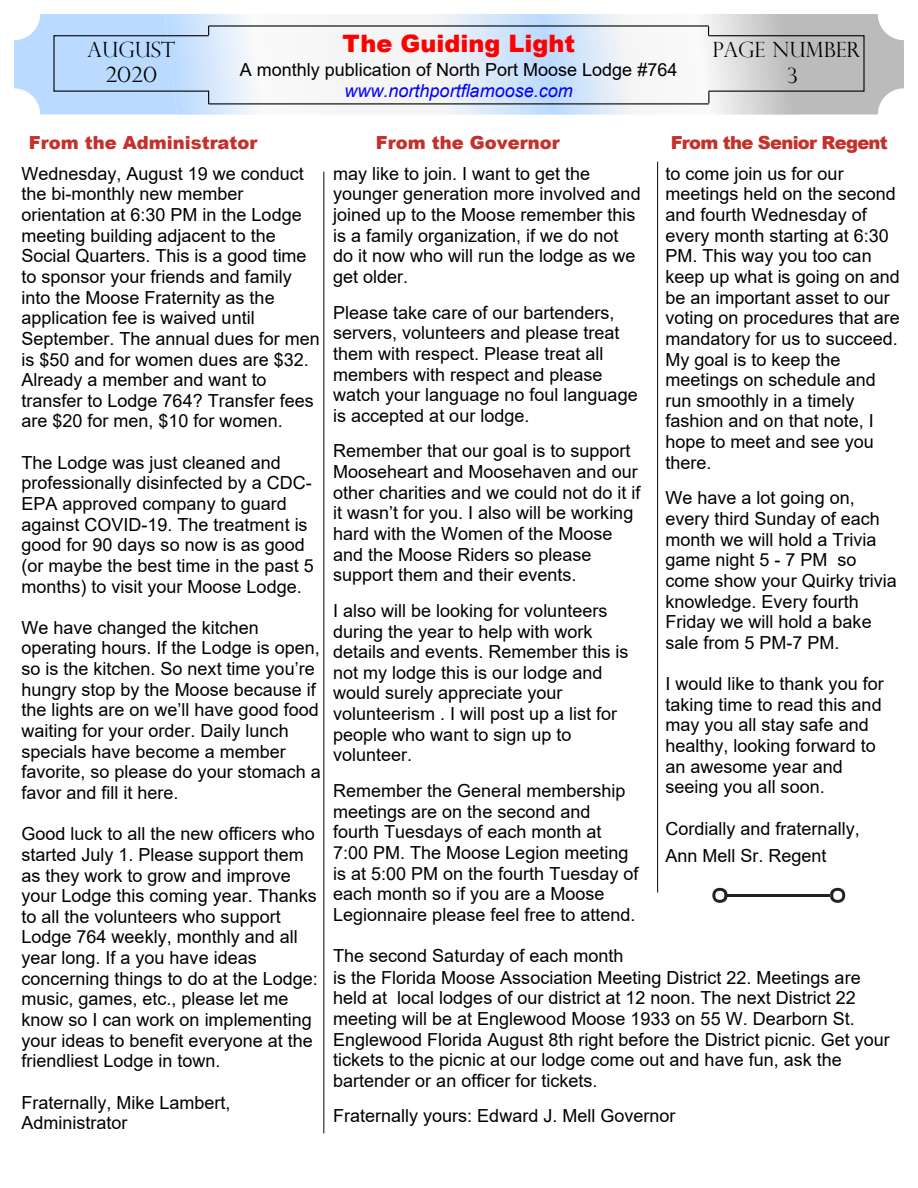
<style>
.page{position:relative;width:918px;height:1188px;background:#fff}
.page>*{position:absolute;margin:0;border:0;box-sizing:border-box;transform-origin:0 0}
.t1{font:900 24px "Arial";color:#f00}
.t2{font:300 21px/24.9px "Perpetua Titling";color:#000;text-align:center}
.t3{font:18px/20.7px "Arial";color:#000}
.t4{font:900 18px "Arial";letter-spacing:-.005em;color:#c6302b}
.t5{font:italic 18px "Arial";color:#00f}
.t6{font:900 18px "Arial";letter-spacing:-.045em;color:#c6302b}
</style>
<div class="page">
<svg style="left:14px;top:14px;width:890px;height:100px"></svg>
<svg style="left:712px;top:888px;width:15px;height:15px"></svg>
<svg style="left:830px;top:888px;width:15px;height:15px"></svg>
<hr style="left:727px;top:894px;width:103px;height:3px;background:#222225">
<hr style="left:657px;top:162px;width:1px;height:731px;background:#222225">
<hr style="left:323px;top:172px;width:1px;height:961px;background:#222225">
<p class="t2" style="left:88px;top:38px;width:89px">AUGUST<br>2020</p>
<h1 class="t1" style="left:342px;top:35px;width:234px">The Guiding Light</h1>
<p class="t3" style="left:240px;top:61px;width:439px">A monthly publication of North Port Moose Lodge #764</p>
<p class="t5" style="left:345px;top:84px;width:230px">www.northportflamoose.com</p>
<p class="t2" style="left:787px;top:37px;width:74px;line-height:26.4px;text-align:left;text-indent:-75px">PAGE NUMBER<br>3</p>
<p class="t4" style="left:29px;top:136px;width:230px">From the Administrator</p>
<p class="t4" style="left:376px;top:136px;width:185px">From the Governor</p>
<p class="t6" style="left:671px;top:136px;width:219px">From the Senior Regent</p>
<p class="t3" style="left:21px;top:165px;width:300px">Wednesday, August 19 we conduct the bi-monthly new member orientation at 6:30 PM in the Lodge meeting building adjacent to the<br>Social Quarters. This is a good time to sponsor your friends and family into the Moose Fraternity as the application fee is waived until<br>September. The annual dues for men is $50 and for women dues are $32.<br>Already a member and want to transfer to Lodge 764? Transfer fees are $20 for men, $10 for women.</p>
<p class="t3" style="left:21px;top:454px;width:294px">The Lodge was just cleaned and professionally disinfected by a CDC-EPA approved company to guard against COVID-19. The treatment is good for 90 days so now is as good (or maybe the best time in the past 5 months) to visit your Moose Lodge.</p>
<p class="t3" style="left:21px;top:619px;width:301px">We have changed the kitchen operating hours. If the Lodge is open, so is the kitchen. So next time you’re hungry stop by the Moose because if the lights are on we’ll have good food waiting for your order. Daily lunch specials have become a member favorite, so please do your stomach a favor and fill it here.</p>
<p class="t3" style="left:21px;top:825px;width:298px">Good luck to all the new officers who started July 1. Please support them as they work to grow and improve your Lodge this coming year. Thanks to all the volunteers who support Lodge 764 weekly, monthly and all year long. If a you have ideas concerning things to do at the Lodge: music, games, etc., please let me know so I can work on implementing your ideas to benefit everyone at the friendliest Lodge in town.</p>
<p class="t3" style="left:21px;top:1094px;width:211px">Fraternally, Mike Lambert,<br>Administrator</p>
<p class="t3" style="left:333px;top:165px;width:309px">may like to join. I want to get the younger generation more involved and joined up to the Moose remember this is a family organization, if we do not do it now who will run the lodge as we get older.</p>
<p class="t3" style="left:333px;top:304px;width:306px">Please take care of our bartenders, servers, volunteers and please treat them with respect. Please treat all members with respect and please watch your language no foul language is accepted at our lodge.</p>
<p class="t3" style="left:333px;top:442px;width:309px">Remember that our goal is to support Mooseheart and Moosehaven and our other charities and we could not do it if it wasn’t for you. I also will be working hard with the Women of the Moose and the Moose Riders so please support them and their events.</p>
<p class="t3" style="left:333px;top:602px;width:297px">I also will be looking for volunteers during the year to help with work details and events. Remember this is not my lodge this is our lodge and would surely appreciate your volunteerism . I will post up a list for people who want to sign up to volunteer.</p>
<p class="t3" style="left:333px;top:782px;width:307px">Remember the General membership meetings are on the second and fourth Tuesdays of each month at 7:00 PM. The Moose Legion meeting is at 5:00 PM on the fourth Tuesday of each month so if you are a Moose Legionnaire please feel free to attend.</p>
<p class="t3" style="left:333px;top:947px;width:292px">The second Saturday of each month</p>
<p class="t3" style="left:665px;top:165px;width:236px">to come join us for our meetings held on the second and fourth Wednesday of every month starting at 6:30<br>PM. This way you too can keep up what is going on and be an important asset to our voting on procedures that are mandatory for us to succeed.<br>My goal is to keep the meetings on schedule and run smoothly in a timely fashion and on that note, I hope to meet and see you there.</p>
<p class="t3" style="left:665px;top:489px;width:233px">We have a lot going on, every third Sunday of each month we will hold a Trivia game night 5 - 7 PM so come show your Quirky trivia knowledge. Every fourth<br>Friday we will hold a bake sale from 5 PM-7 PM.</p>
<p class="t3" style="left:665px;top:675px;width:220px">I would like to thank you for taking time to read this and may you all stay safe and healthy, looking forward to an awesome year and seeing you all soon.</p>
<p class="t3" style="left:665px;top:816px;width:196px;line-height:27.5px">Cordially and fraternally,<br>Ann Mell Sr. Regent</p>
<p class="t3" style="left:333px;top:969px;width:558px">is the Florida Moose Association Meeting District 22. Meetings are held at local lodges of our district at 12 noon. The next District 22 meeting will be at Englewood Moose 1933 on 55 W. Dearborn St.<br>Englewood Florida August 8th right before the District picnic. Get your tickets to the picnic at our lodge come out and have fun, ask the bartender or an officer for tickets.</p>
<p class="t3" style="left:333px;top:1107px;width:344px">Fraternally yours: Edward J. Mell Governor</p>
</div>
